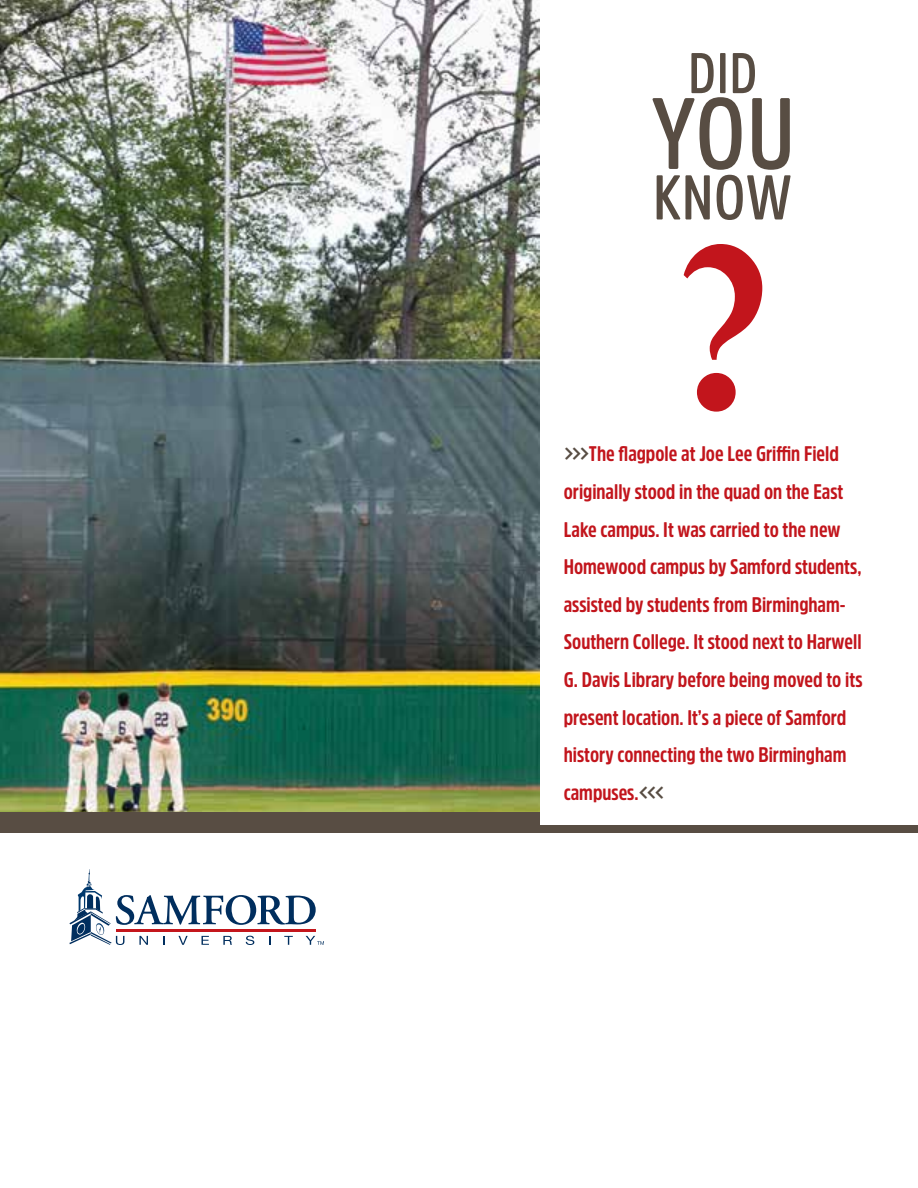
<style>
.page{position:relative;width:918px;height:1188px;background:#fff}
.page>*{position:absolute;margin:0;border:0;box-sizing:border-box;transform-origin:0 0}
.t1{font:600 100.8px "Amsi Pro Cond";color:#584d43}
.t2{font:600 62.85px "Amsi Pro Cond";color:#584d43}
.t3{font:600 57.15px "Amsi Pro Cond";color:#584d43}
.t4{font:700 21px/37.7px "Amsi Pro Cond";color:#c2151c}
.s1{color:#584d43}
</style>
<div class="page">
<img style="left:0;top:0;width:540px;height:813px">
<div style="left:0;top:813px;width:540px;height:20px;background:#584d43"></div>
<div style="left:534px;top:825px;width:384px;height:8px;background:#584d43"></div>
<svg style="left:684px;top:244px;width:78px;height:168px"></svg>
<svg style="left:69px;top:869px;width:255px;height:76px"></svg>
<h3 class="t3" style="left:689px;top:34px;width:70px">DID</h3>
<h1 class="t1" style="left:651px;top:64px;width:145px">YOU</h1>
<h2 class="t2" style="left:653px;top:154px;width:140px">KNOW</h2>
<p class="t4" style="left:564px;top:435px;width:300px"><span class="s1">&gt;&gt;&gt;</span> The flagpole at Joe Lee Griffin Field originally stood in the quad on the East Lake campus. It was carried to the new Homewood campus by Samford students, assisted by students from Birmingham-Southern College. It stood next to Harwell G. Davis Library before being moved to its present location. It’s a piece of Samford history connecting the two Birmingham campuses.<span class="s1">&lt;&lt;&lt;</span></p>
</div>
